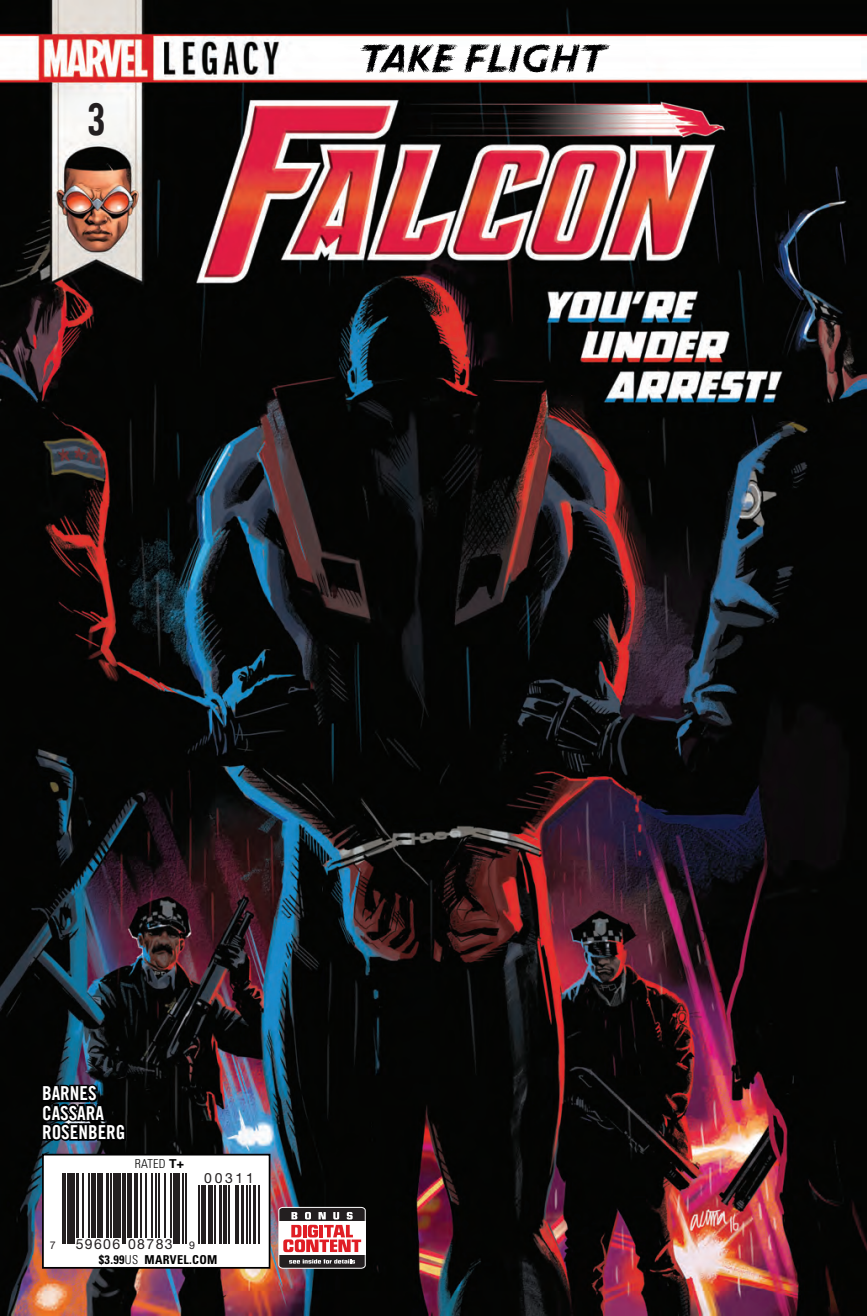
<style>
.page{position:relative;width:867px;height:1316px;background:#fff}
.page>*{position:absolute;margin:0;border:0;box-sizing:border-box;transform-origin:0 0}
.t1{font:43.75px "Trade Gothic LT Com Bd Cn 20";color:#231f20}
.t2{font:19.25px/19.2px "Trade Gothic LT Com Bd Cn 20";color:#fff}
.t3{font:14px "Helvetica Neue";letter-spacing:.1em;color:#231f20}
.t4{font:700 condensed 12.25px "Univers LT Std";letter-spacing:.025em;color:#000001}
.t5{font:300 condensed 12.25px "Univers LT Std";letter-spacing:.025em;color:#000001}
.t6{font:10.67px "Helvetica Neue";color:#231f20}
.s1{font-weight:700;font-stretch:normal}
.s2{font-size:10.67px}
.s3{font-weight:300}
</style>
<div class="page">
<img style="left:0;top:0;width:866px;height:1315px">
<svg style="left:360px;top:43px;width:250px;height:30px"></svg>
<svg style="left:39px;top:1044px;width:89px;height:108px;background:#111b23"></svg>
<svg style="left:278px;top:1206px;width:88px;height:62px"></svg>
<div style="left:42px;top:1153px;width:228px;height:115px;background:#fff;border:2px solid #000001"></div>
<hr style="left:62px;top:1172px;width:1px;height:71px;background:#231f20">
<hr style="left:64px;top:1172px;width:2px;height:71px;background:#231f20">
<hr style="left:67px;top:1172px;width:4px;height:71px;background:#231f20">
<hr style="left:72px;top:1172px;width:3px;height:71px;background:#231f20">
<hr style="left:76px;top:1172px;width:3px;height:64px;background:#231f20">
<hr style="left:83px;top:1172px;width:1px;height:64px;background:#231f20">
<hr style="left:88px;top:1172px;width:1px;height:64px;background:#231f20">
<hr style="left:91px;top:1172px;width:2px;height:64px;background:#231f20">
<hr style="left:94px;top:1172px;width:2px;height:64px;background:#231f20">
<div style="left:97px;top:1172px;width:6px;height:64px;background:#231f20"></div>
<hr style="left:106px;top:1172px;width:3px;height:64px;background:#231f20">
<hr style="left:110px;top:1172px;width:2px;height:64px;background:#231f20">
<hr style="left:113px;top:1172px;width:1px;height:64px;background:#231f20">
<div style="left:115px;top:1172px;width:6px;height:64px;background:#231f20"></div>
<hr style="left:122px;top:1172px;width:1px;height:71px;background:#231f20">
<hr style="left:125px;top:1172px;width:1px;height:71px;background:#231f20">
<hr style="left:127px;top:1172px;width:4px;height:64px;background:#231f20">
<hr style="left:134px;top:1172px;width:1px;height:64px;background:#231f20">
<hr style="left:136px;top:1172px;width:2px;height:64px;background:#231f20">
<hr style="left:140px;top:1172px;width:2px;height:64px;background:#231f20">
<hr style="left:146px;top:1172px;width:1px;height:64px;background:#231f20">
<hr style="left:151px;top:1172px;width:1px;height:64px;background:#231f20">
<hr style="left:155px;top:1172px;width:1px;height:64px;background:#231f20">
<hr style="left:159px;top:1172px;width:1px;height:64px;background:#231f20">
<hr style="left:164px;top:1172px;width:1px;height:64px;background:#231f20">
<hr style="left:170px;top:1172px;width:2px;height:64px;background:#231f20">
<hr style="left:173px;top:1172px;width:4px;height:71px;background:#231f20">
<hr style="left:178px;top:1172px;width:2px;height:71px;background:#231f20">
<hr style="left:182px;top:1172px;width:2px;height:71px;background:#231f20">
<hr style="left:185px;top:1172px;width:1px;height:71px;background:#231f20">
<hr style="left:198px;top:1184px;width:1px;height:59px;background:#231f20">
<hr style="left:201px;top:1184px;width:2px;height:59px;background:#231f20">
<hr style="left:204px;top:1184px;width:2px;height:59px;background:#231f20">
<div style="left:208px;top:1184px;width:5px;height:59px;background:#231f20"></div>
<hr style="left:214px;top:1184px;width:1px;height:59px;background:#231f20">
<hr style="left:219px;top:1184px;width:3px;height:59px;background:#231f20">
<hr style="left:223px;top:1184px;width:1px;height:59px;background:#231f20">
<hr style="left:225px;top:1184px;width:2px;height:59px;background:#231f20">
<hr style="left:228px;top:1184px;width:2px;height:59px;background:#231f20">
<hr style="left:235px;top:1184px;width:1px;height:59px;background:#231f20">
<hr style="left:237px;top:1184px;width:2px;height:59px;background:#231f20">
<hr style="left:241px;top:1184px;width:3px;height:59px;background:#231f20">
<hr style="left:246px;top:1184px;width:2px;height:59px;background:#231f20">
<hr style="left:249px;top:1184px;width:2px;height:59px;background:#231f20">
<hr style="left:253px;top:1184px;width:3px;height:59px;background:#231f20">
<hr style="left:258px;top:1184px;width:2px;height:59px;background:#231f20">
<h1 class="t1" style="left:87px;top:93px;width:21px">3</h1>
<p class="t2" style="left:42px;top:1083px;width:85px">BARNES<br>CASSARA<br>ROSENBERG</p>
<p class="t5" style="left:135px;top:1155px;width:51px">RATED <span class="s1">T+</span></p>
<p class="t3" style="left:204px;top:1167px;width:51px">00311</p>
<p class="t6" style="left:50px;top:1236px;width:7px">7</p>
<p class="t3" style="left:76px;top:1233px;width:121px">59606 08783 <span class="s2">9</span></p>
<p class="t4" style="left:99px;top:1251px;width:120px">$3.99<span class="s3">US</span> MARVEL.COM</p>
</div>
